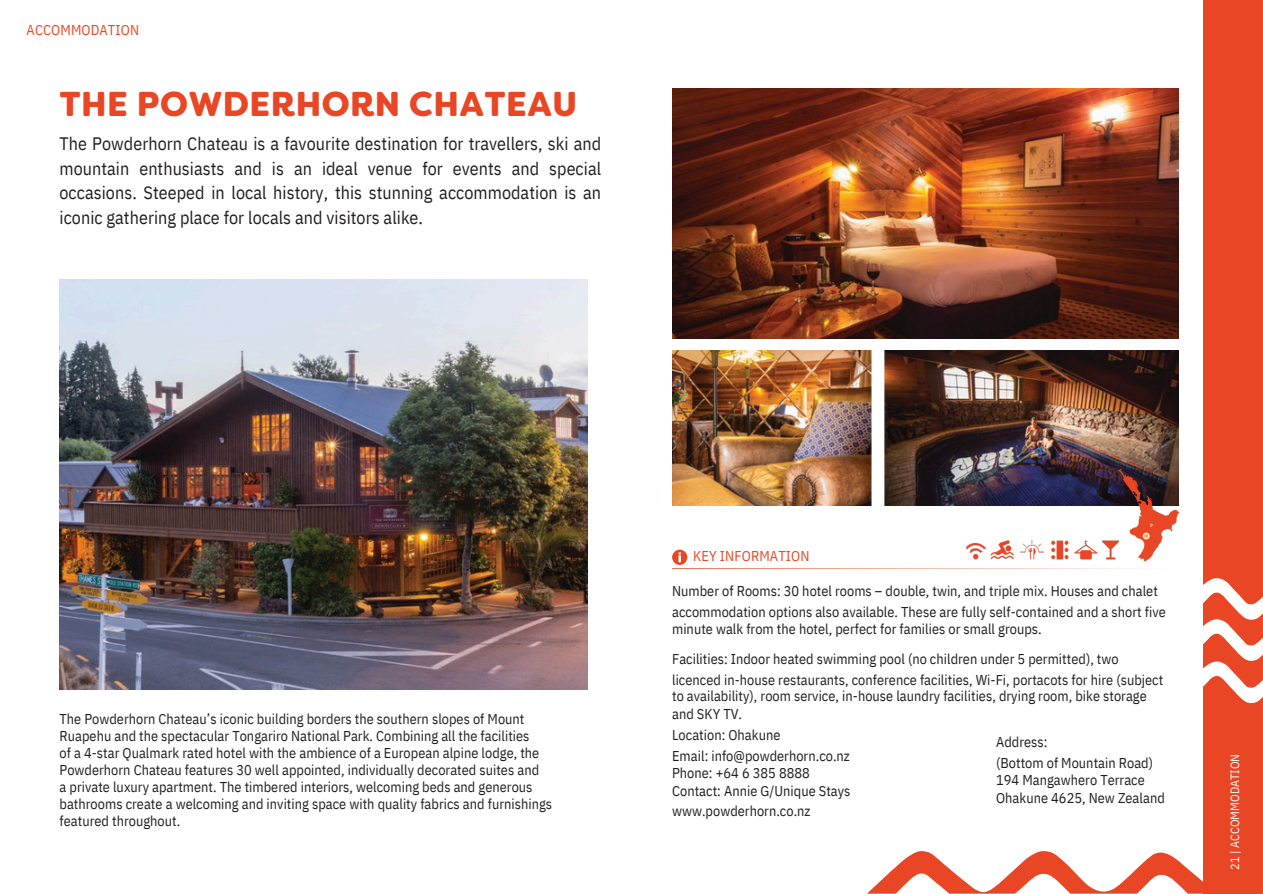
<style>
.page{position:relative;width:1263px;height:894px;background:#fff}
.page>*{position:absolute;margin:0;border:0;box-sizing:border-box;transform-origin:0 0}
.t1{font:900 34.5px "Filson Soft";letter-spacing:.01em;color:#e84625}
.t2{font:18px/24.8px "IBM Plex Sans Cond";letter-spacing:.005em;color:#231f20;text-align:justify}
.t3{font:14.25px/16.8px "IBM Plex Sans Cond";letter-spacing:.005em;color:#231f20}
.t4{font:14.25px "IBM Plex Sans Cond";letter-spacing:.01em;color:#e84625}
.t5{font:12px "IBM Plex Sans Cond";letter-spacing:.005em;color:#fff}
</style>
<div class="page">
<svg style="left:868px;top:851px;width:335px;height:42px"></svg>
<img style="left:60px;top:279px;width:527px;height:410px">
<div style="left:1203px;top:0;width:60px;height:893px;background:#e84625"></div>
<svg style="left:1203px;top:578px;width:60px;height:125px"></svg>
<svg style="left:672px;top:568px;width:470px;height:1px"></svg>
<img style="left:672px;top:88px;width:506px;height:250px">
<img style="left:672px;top:350px;width:506px;height:155px">
<div style="left:672px;top:549px;width:15px;height:15px;background:#e84625;border-radius:50%"></div>
<svg style="left:678px;top:552px;width:3px;height:10px"></svg>
<img style="left:959px;top:462px;width:221px;height:100px">
<p class="t4" style="left:27px;top:21px;width:114px">ACCOMMODATION</p>
<p class="t1" style="left:60px;top:91px;width:519px">THE POWDERHORN CHATEAU</p>
<p class="t2" style="left:60px;top:131px;width:543px">The Powderhorn Chateau is a favourite destination for travellers, ski and mountain enthusiasts and is an ideal venue for events and special occasions. Steeped in local history, this stunning accommodation is an iconic gathering place for locals and visitors alike.</p>
<p class="t3" style="left:60px;top:710px;width:494px">The Powderhorn Chateau’s iconic building borders the southern slopes of Mount Ruapehu and the spectacular Tongariro National Park. Combining all the facilities<br>of a 4-star Qualmark rated hotel with the ambience of a European alpine lodge, the Powderhorn Chateau features 30 well appointed, individually decorated suites and<br>a private luxury apartment. The timbered interiors, welcoming beds and generous bathrooms create a welcoming and inviting space with quality fabrics and furnishings featured throughout.</p>
<h2 class="t4" style="left:693px;top:545px;width:118px">KEY INFORMATION</h2>
<h3 class="t3" style="left:672px;top:579px;width:495px;line-height:21.3px">Number of Rooms: 30 hotel rooms – double, twin, and triple mix. Houses and chalet accommodation options also available. These are fully self-contained and a short five</h3>
<h3 class="t3" style="left:672px;top:613px;width:448px;line-height:30.3px">minute walk from the hotel, perfect for families or small groups.<br>Facilities: Indoor heated swimming pool (no children under 5 permitted), two</h3>
<h3 class="t3" style="left:672px;top:670px;width:493px;line-height:17.4px">licenced in-house restaurants, conference facilities, Wi-Fi, portacots for hire (subject to availability), room service, in-house laundry facilities, drying room, bike storage and SKY TV.</h3>
<h3 class="t3" style="left:672px;top:723px;width:179px;line-height:21.3px">Location: Ohakune<br>Email: info@powderhorn.co.nz</h3>
<h3 class="t3" style="left:672px;top:763px;width:180px;line-height:18px">Phone: +64 6 385 8888<br>Contact: Annie G/Unique Stays</h3>
<h3 class="t3" style="left:672px;top:802px;width:140px">www.powderhorn.co.nz</h3>
<p class="t3" style="left:996px;top:730px;width:158px;line-height:21.3px">Address:<br>(Bottom of Mountain Road)</p>
<p class="t3" style="left:996px;top:770px;width:170px;line-height:18px">194 Mangawhero Terrace<br>Ohakune 4625, New Zealand</p>
<p class="t5" style="left:1227px;top:869px;width:117px;rotate:-90deg">21 | ACCOMMODATION</p>
</div>
